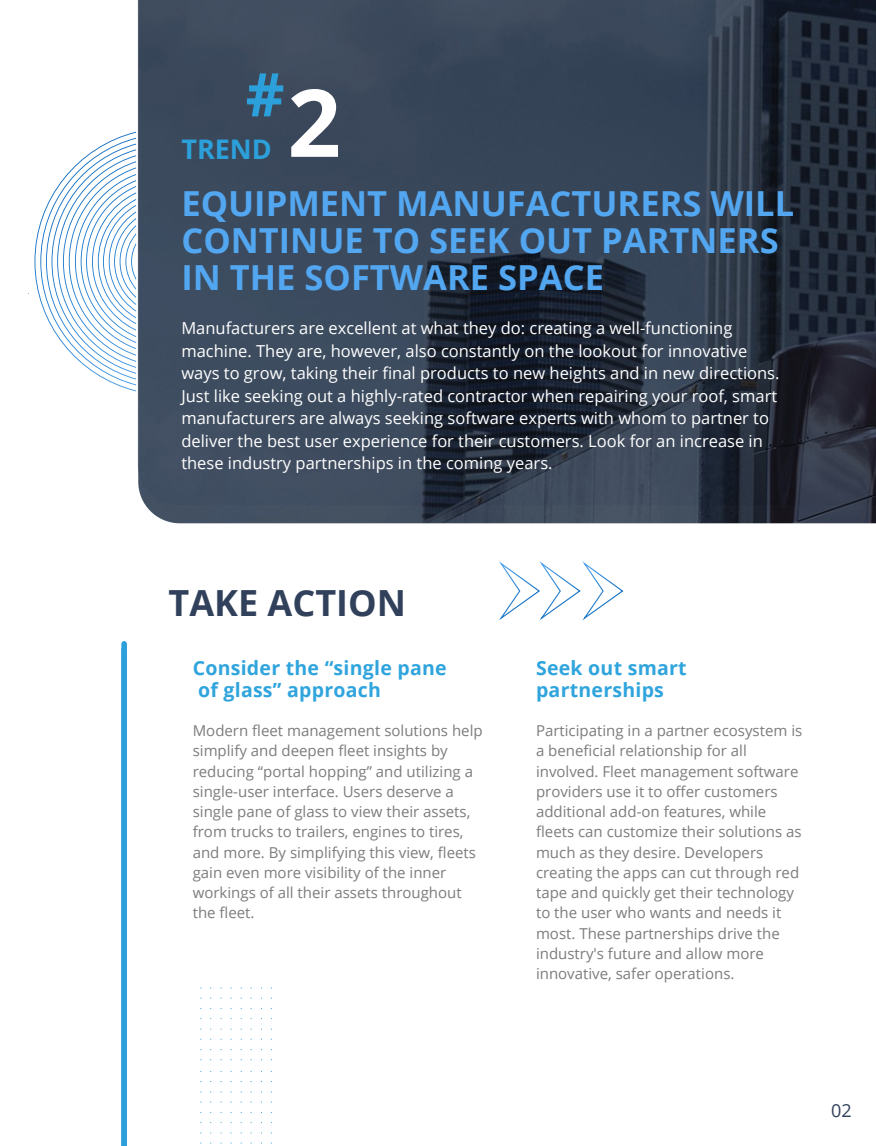
<style>
.page{position:relative;width:876px;height:1146px;background:#fff}
.page>*{position:absolute;margin:0;border:0;box-sizing:border-box;transform-origin:0 0}
.t1{font:700 93.6px "Open Sans";color:#fff}
.t2{font:700 60.3px "Open Sans";color:#2ca0da}
.t3{font:700 36px "Open Sans";color:#32415b}
.t4{font:700 34.5px/37.2px "Open Sans";color:#53a6f0}
.t5{font:700 27px "Open Sans";color:#2ca0da}
.t6{font:700 19.5px "Open Sans";letter-spacing:.015em;color:#2fa4dd}
.t7{font:18px "Open Sans";color:#32415b}
.t8{font:16.5px/22.5px "Open Sans";color:#fff}
.t9{font:15px/20.2px "Open Sans";color:#7c7c7c}
</style>
<div class="page">
<div style="left:121px;top:649px;width:6px;height:496px;background:#2ca0da"></div>
<svg style="left:499px;top:561px;width:125px;height:60px"></svg>
<img style="left:138px;top:0;width:737px;height:523px">
<svg style="left:28px;top:131px;width:108px;height:261px"></svg>
<p class="t2" style="left:245px;top:52px;width:40px">#</p>
<p class="t1" style="left:287px;top:57px;width:55px">2</p>
<p class="t5" style="left:181px;top:130px;width:92px">TREND</p>
<p class="t4" style="left:181px;top:184px;width:614px">EQUIPMENT MANUFACTURERS WILL<br>CONTINUE TO SEEK OUT PARTNERS<br>IN THE SOFTWARE SPACE</p>
<p class="t8" style="left:181px;top:316px;width:599px">Manufacturers are excellent at what they do: creating a well-functioning machine. They are, however, also constantly on the lookout for innovative ways to grow, taking their final products to new heights and in new directions.<br>Just like seeking out a highly-rated contractor when repairing your roof, smart manufacturers are always seeking software experts with whom to partner to deliver the best user experience for their customers. Look for an increase in these industry partnerships in the coming years.</p>
<p class="t3" style="left:168px;top:577px;width:239px">TAKE ACTION</p>
<p class="t6" style="left:193px;top:653px;width:255px">Consider the “single pane</p>
<p class="t6" style="left:198px;top:676px;width:184px">of glass” approach</p>
<p class="t9" style="left:193px;top:720px;width:291px">Modern fleet management solutions help simplify and deepen fleet insights by reducing “portal hopping” and utilizing a single-user interface. Users deserve a single pane of glass to view their assets, from trucks to trailers, engines to tires, and more. By simplifying this view, fleets gain even more visibility of the inner workings of all their assets throughout the fleet.</p>
<p class="t6" style="left:536px;top:653px;width:152px">Seek out smart</p>
<p class="t6" style="left:536px;top:676px;width:129px">partnerships</p>
<p class="t9" style="left:536px;top:720px;width:268px">Participating in a partner ecosystem is a beneficial relationship for all involved. Fleet management software providers use it to offer customers additional add-on features, while fleets can customize their solutions as much as they desire. Developers creating the apps can cut through red tape and quickly get their technology to the user who wants and needs it most. These partnerships drive the industry's future and allow more innovative, safer operations.</p>
<p class="t7" style="left:831px;top:1097px;width:22px">02</p>
</div>
